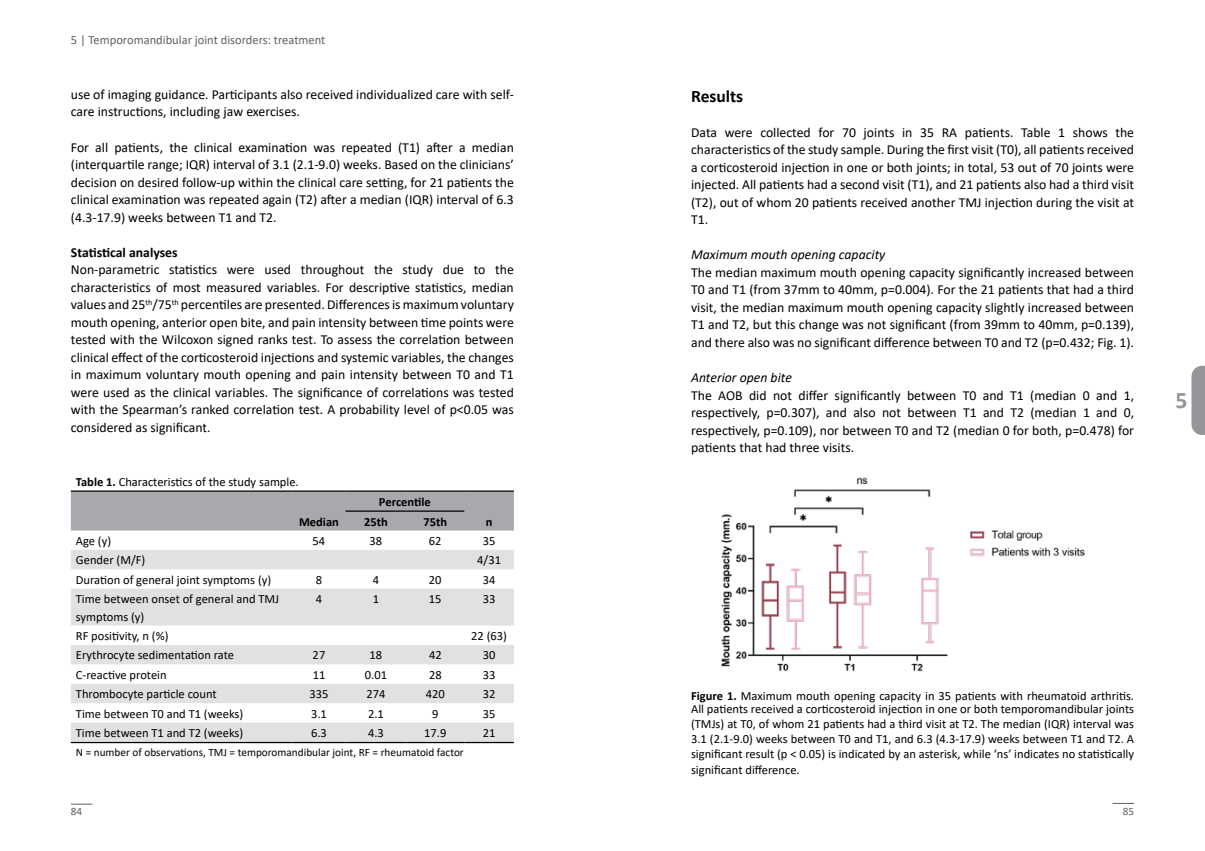
<style>
.page{position:relative;width:1205px;height:851px;background:#fff}
.page>*{position:absolute;margin:0;border:0;box-sizing:border-box;transform-origin:0 0}
.t1{font:700 23.75px "Calibri";color:#939598}
.t2{font:700 17.5px "Calibri";color:#000}
.t3{font:13.75px/17.5px "Calibri";color:#000;text-align:justify}
.t4{font:italic 13.75px "Calibri";color:#000}
.t5{font:700 13.75px "Calibri";color:#000}
.t6{font:12.5px/15px "Calibri";color:#000}
.t7{font:12.5px "Calibri";color:#5f6062}
.t8{font:700 12.5px "Calibri";color:#000}
.t9{font:11.25px "Calibri";color:#000}
.t10{font:11.25px "Calibri";color:#5f6062}
.s1{font-weight:700}
</style>
<div class="page">
<svg style="left:71px;top:803px;width:21px;height:1px"></svg>
<svg style="left:1113px;top:802px;width:21px;height:1px"></svg>
<svg style="left:1191px;top:366px;width:14px;height:69px"></svg>
<div style="left:71px;top:491px;width:443px;height:39px;background:#a7a9ac"></div>
<svg style="left:71px;top:550px;width:443px;height:191px;fill:#e0e1e2"></svg>
<hr style="left:71px;top:490px;width:221px;height:1px;background:#000">
<hr style="left:292px;top:490px;width:53px;height:1px;background:#000">
<hr style="left:345px;top:490px;width:61px;height:1px;background:#000">
<hr style="left:406px;top:490px;width:58px;height:1px;background:#000">
<hr style="left:464px;top:490px;width:50px;height:1px;background:#000">
<hr style="left:71px;top:741px;width:221px;height:2px;background:#000">
<hr style="left:292px;top:741px;width:53px;height:2px;background:#000">
<hr style="left:345px;top:741px;width:61px;height:2px;background:#000">
<hr style="left:406px;top:741px;width:58px;height:2px;background:#000">
<hr style="left:464px;top:741px;width:50px;height:2px;background:#000">
<hr style="left:345px;top:510px;width:61px;height:1px;background:#000">
<hr style="left:406px;top:510px;width:58px;height:1px;background:#000">
<img style="left:721px;top:477px;width:364px;height:195px">
<p class="t7" style="left:71px;top:31px;width:256px">5 | Temporomandibular joint disorders: treatment</p>
<p class="t3" style="left:71px;top:85px;width:444px">use of imaging guidance. Participants also received individualized care with self&shy;care instructions, including jaw exercises.</p>
<p class="t3" style="left:71px;top:138px;width:444px">For all patients, the clinical examination was repeated (T1) after a median (interquartile range; IQR) interval of 3.1 (2.1-9.0) weeks. Based on the clinicians’ decision on desired follow-up within the clinical care setting, for 21 patients the clinical examination was repeated again (T2) after a median (IQR) interval of 6.3 (4.3-17.9) weeks between T1 and T2.</p>
<p class="t5" style="left:71px;top:242px;width:108px">Statistical analyses</p>
<p class="t3" style="left:71px;top:260px;width:444px">Non-parametric statistics were used throughout the study due to the characteristics of most measured variables. For descriptive statistics, median values and 25<sup>th</sup>/75<sup>th</sup> percentiles are presented. Differences is maximum voluntary mouth opening, anterior open bite, and pain intensity between time points were tested with the Wilcoxon signed ranks test. To assess the correlation between clinical effect of the corticosteroid injections and systemic variables, the changes in maximum voluntary mouth opening and pain intensity between T0 and T1 were used as the clinical variables. The significance of correlations was tested with the Spearman’s ranked correlation test. A probability level of p&lt;0.05 was considered as significant.</p>
<p class="t6" style="left:76px;top:474px;width:224px"><span class="s1">Table 1.</span> Characteristics of the study sample.</p>
<p class="t8" style="left:379px;top:493px;width:53px">Percentile</p>
<p class="t8" style="left:299px;top:512px;width:41px">Median</p>
<p class="t8" style="left:364px;top:512px;width:25px">25th</p>
<p class="t8" style="left:423px;top:512px;width:25px">75th</p>
<p class="t8" style="left:486px;top:512px;width:8px">n</p>
<p class="t6" style="left:76px;top:533px;width:37px">Age (y)</p>
<p class="t6" style="left:313px;top:533px;width:14px">54</p>
<p class="t6" style="left:370px;top:533px;width:14px">38</p>
<p class="t6" style="left:429px;top:533px;width:14px">62</p>
<p class="t6" style="left:483px;top:533px;width:14px">35</p>
<p class="t6" style="left:76px;top:552px;width:71px">Gender (M/F)</p>
<p class="t6" style="left:477px;top:552px;width:25px">4/31</p>
<p class="t6" style="left:76px;top:571px;width:197px">Duration of general joint symptoms (y)</p>
<p class="t6" style="left:316px;top:571px;width:8px">8</p>
<p class="t6" style="left:373px;top:571px;width:8px">4</p>
<p class="t6" style="left:429px;top:571px;width:14px">20</p>
<p class="t6" style="left:483px;top:571px;width:14px">34</p>
<p class="t6" style="left:76px;top:589px;width:205px;line-height:17.5px">Time between onset of general and TMJ symptoms (y)</p>
<p class="t6" style="left:316px;top:591px;width:8px">4</p>
<p class="t6" style="left:373px;top:591px;width:8px">1</p>
<p class="t6" style="left:429px;top:591px;width:14px">15</p>
<p class="t6" style="left:483px;top:591px;width:14px">33</p>
<p class="t6" style="left:76px;top:628px;width:94px">RF positivity, n (%)</p>
<p class="t6" style="left:471px;top:628px;width:37px">22 (63)</p>
<p class="t6" style="left:76px;top:647px;width:160px">Erythrocyte sedimentation rate</p>
<p class="t6" style="left:313px;top:647px;width:14px">27</p>
<p class="t6" style="left:370px;top:647px;width:14px">18</p>
<p class="t6" style="left:429px;top:647px;width:14px">42</p>
<p class="t6" style="left:483px;top:647px;width:14px">30</p>
<p class="t6" style="left:76px;top:666px;width:92px">C-reactive protein</p>
<p class="t6" style="left:313px;top:666px;width:14px">11</p>
<p class="t6" style="left:365px;top:666px;width:24px">0.01</p>
<p class="t6" style="left:429px;top:666px;width:14px">28</p>
<p class="t6" style="left:483px;top:666px;width:14px">33</p>
<p class="t6" style="left:76px;top:686px;width:142px">Thrombocyte particle count</p>
<p class="t6" style="left:309px;top:686px;width:21px">335</p>
<p class="t6" style="left:366px;top:686px;width:21px">274</p>
<p class="t6" style="left:426px;top:686px;width:21px">420</p>
<p class="t6" style="left:483px;top:686px;width:14px">32</p>
<p class="t6" style="left:76px;top:705px;width:169px">Time between T0 and T1 (weeks)</p>
<p class="t6" style="left:311px;top:705px;width:17px">3.1</p>
<p class="t6" style="left:368px;top:705px;width:17px">2.1</p>
<p class="t6" style="left:432px;top:705px;width:8px">9</p>
<p class="t6" style="left:483px;top:705px;width:14px">35</p>
<p class="t6" style="left:76px;top:724px;width:169px">Time between T1 and T2 (weeks)</p>
<p class="t6" style="left:311px;top:724px;width:17px">6.3</p>
<p class="t6" style="left:368px;top:724px;width:17px">4.3</p>
<p class="t6" style="left:424px;top:724px;width:24px">17.9</p>
<p class="t6" style="left:483px;top:724px;width:14px">21</p>
<p class="t9" style="left:76px;top:744px;width:389px">N = number of observations, TMJ = temporomandibular joint, RF = rheumatoid factor</p>
<p class="t2" style="left:691px;top:84px;width:54px">Results</p>
<p class="t3" style="left:691px;top:123px;width:444px">Data were collected for 70 joints in 35 RA patients. Table 1 shows the characteristics of the study sample. During the first visit (T0), all patients received a corticosteroid injection in one or both joints; in total, 53 out of 70 joints were injected. All patients had a second visit (T1), and 21 patients also had a third visit (T2), out of whom 20 patients received another TMJ injection during the visit at T1.</p>
<p class="t4" style="left:691px;top:245px;width:196px">Maximum mouth opening capacity</p>
<p class="t3" style="left:691px;top:263px;width:444px">The median maximum mouth opening capacity significantly increased between T0 and T1 (from 37mm to 40mm, p=0.004). For the 21 patients that had a third visit, the median maximum mouth opening capacity slightly increased between T1 and T2, but this change was not significant (from 39mm to 40mm, p=0.139), and there also was no significant difference between T0 and T2 (p=0.432; Fig. 1).</p>
<p class="t4" style="left:691px;top:368px;width:102px">Anterior open bite</p>
<p class="t3" style="left:691px;top:386px;width:444px">The AOB did not differ significantly between T0 and T1 (median 0 and 1, respectively, p=0.307), and also not between T1 and T2 (median 1 and 0, respectively, p=0.109), nor between T0 and T2 (median 0 for both, p=0.478) for patients that had three visits.</p>
<p class="t6" style="left:691px;top:688px;width:444px;line-height:13.8px"><span class="s1">Figure 1.</span> Maximum mouth opening capacity in 35 patients with rheumatoid arthritis.<br>All patients received a corticosteroid injection in one or both temporomandibular joints</p>
<p class="t6" style="left:691px;top:716px;width:444px;text-align:justify">(TMJs) at T0, of whom 21 patients had a third visit at T2. The median (IQR) interval was 3.1 (2.1-9.0) weeks between T0 and T1, and 6.3 (4.3-17.9) weeks between T1 and T2. A significant result (p &lt; 0.05) is indicated by an asterisk, while ‘ns’ indicates no statistically significant difference.</p>
<p class="t10" style="left:71px;top:803px;width:13px">84</p>
<p class="t10" style="left:1122px;top:803px;width:13px">85</p>
<h1 class="t1" style="left:1175px;top:383px;width:14px">5</h1>
</div>
